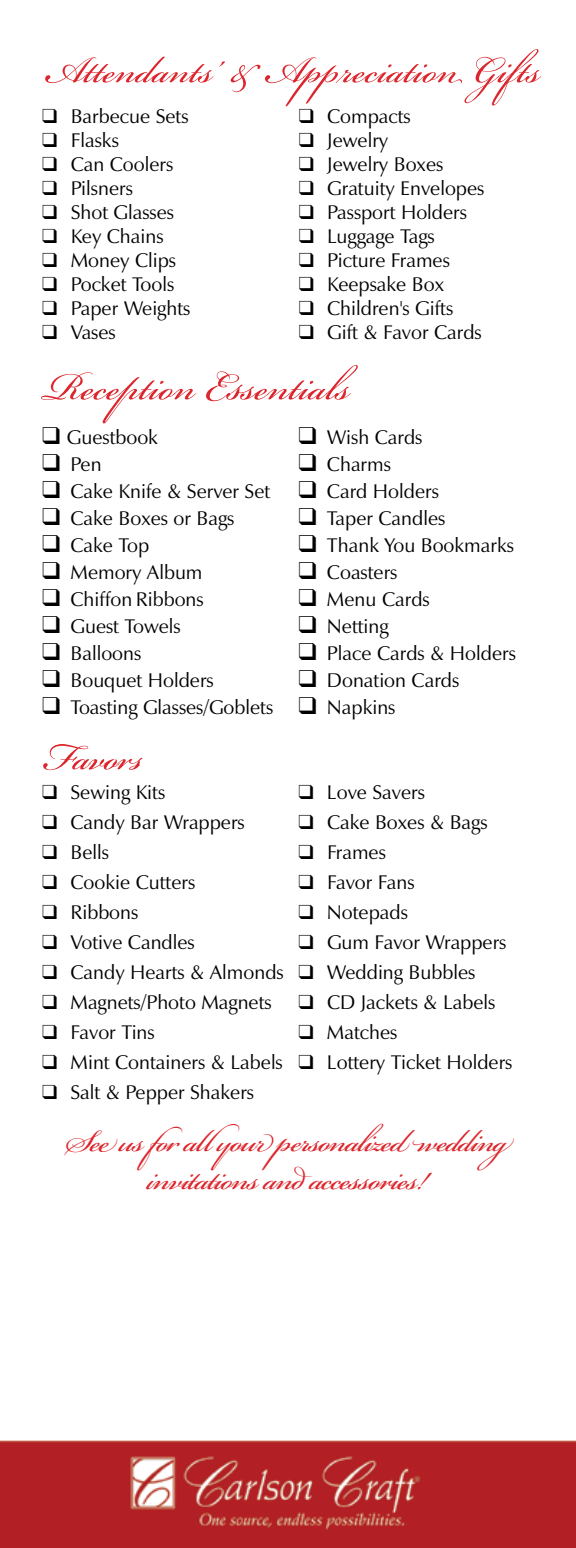
<style>
.page{position:relative;width:576px;height:1548px;background:#fff}
.page>*{position:absolute;margin:0;border:0;box-sizing:border-box;transform-origin:0 0}
.t1{font:60px "Bickham Script Pro";color:#dc252c}
.t2{font:58px "Bickham Script Pro";color:#dc252c}
.t3{font:48px/38px "Bickham Script Pro";letter-spacing:-.025em;color:#dc252c;text-align:center}
.t4{font:20px "Zapf Humanist 601 BT";color:#000}
</style>
<div class="page">
<img style="left:0;top:1440px;width:576px;height:108px">
<h2 class="t2" style="left:44px;top:28px;width:512px">Attendants’ &amp; Appreciation Gifts</h2>
<p class="t4" style="left:42px;top:103px;width:148px">❑ Barbecue Sets</p>
<p class="t4" style="left:42px;top:127px;width:78px">❑ Flasks</p>
<p class="t4" style="left:42px;top:151px;width:133px">❑ Can Coolers</p>
<p class="t4" style="left:42px;top:175px;width:92px">❑ Pilsners</p>
<p class="t4" style="left:42px;top:199px;width:133px">❑ Shot Glasses</p>
<p class="t4" style="left:42px;top:223px;width:123px">❑ Key Chains</p>
<p class="t4" style="left:42px;top:247px;width:135px">❑ Money Clips</p>
<p class="t4" style="left:42px;top:271px;width:134px">❑ Pocket Tools</p>
<p class="t4" style="left:42px;top:295px;width:150px">❑ Paper Weights</p>
<p class="t4" style="left:42px;top:319px;width:75px">❑ Vases</p>
<p class="t4" style="left:299px;top:103px;width:114px">❑ Compacts</p>
<p class="t4" style="left:299px;top:127px;width:91px">❑ Jewelry</p>
<p class="t4" style="left:299px;top:151px;width:146px">❑ Jewelry Boxes</p>
<p class="t4" style="left:299px;top:175px;width:187px">❑ Gratuity Envelopes</p>
<p class="t4" style="left:299px;top:199px;width:170px">❑ Passport Holders</p>
<p class="t4" style="left:299px;top:223px;width:138px">❑ Luggage Tags</p>
<p class="t4" style="left:299px;top:247px;width:153px">❑ Picture Frames</p>
<p class="t4" style="left:299px;top:271px;width:147px">❑ Keepsake Box</p>
<p class="t4" style="left:299px;top:295px;width:156px">❑ Children's Gifts</p>
<p class="t4" style="left:299px;top:319px;width:184px">❑ Gift &amp; Favor Cards</p>
<h1 class="t1" style="left:42px;top:343px;width:310px">Reception Essentials</h1>
<p class="t4" style="left:42px;top:425px;width:118px">❑ Guestbook</p>
<p class="t4" style="left:42px;top:452px;width:61px">❑ Pen</p>
<p class="t4" style="left:42px;top:479px;width:230px">❑ Cake Knife &amp; Server Set</p>
<p class="t4" style="left:42px;top:506px;width:194px">❑ Cake Boxes or Bags</p>
<p class="t4" style="left:42px;top:533px;width:109px">❑ Cake Top</p>
<p class="t4" style="left:42px;top:560px;width:162px">❑ Memory Album</p>
<p class="t4" style="left:42px;top:587px;width:163px">❑ Chiffon Ribbons</p>
<p class="t4" style="left:42px;top:614px;width:140px">❑ Guest Towels</p>
<p class="t4" style="left:42px;top:641px;width:101px">❑ Balloons</p>
<p class="t4" style="left:42px;top:668px;width:173px">❑ Bouquet Holders</p>
<p class="t4" style="left:42px;top:695px;width:233px">❑ Toasting Glasses/Goblets</p>
<h2 class="t2" style="left:42px;top:715px;width:104px">Favors</h2>
<p class="t4" style="left:42px;top:780px;width:125px">❑ Sewing Kits</p>
<p class="t4" style="left:42px;top:810px;width:204px">❑ Candy Bar Wrappers</p>
<p class="t4" style="left:42px;top:840px;width:68px">❑ Bells</p>
<p class="t4" style="left:42px;top:870px;width:155px">❑ Cookie Cutters</p>
<p class="t4" style="left:42px;top:900px;width:98px">❑ Ribbons</p>
<p class="t4" style="left:42px;top:930px;width:154px">❑ Votive Candles</p>
<p class="t4" style="left:42px;top:960px;width:243px">❑ Candy Hearts &amp; Almonds</p>
<p class="t4" style="left:42px;top:990px;width:231px">❑ Magnets/Photo Magnets</p>
<p class="t4" style="left:42px;top:1020px;width:114px">❑ Favor Tins</p>
<p class="t4" style="left:42px;top:1050px;width:242px">❑ Mint Containers &amp; Labels</p>
<p class="t4" style="left:42px;top:1080px;width:214px">❑ Salt &amp; Pepper Shakers</p>
<p class="t4" style="left:298px;top:425px;width:125px">❑ Wish Cards</p>
<p class="t4" style="left:298px;top:452px;width:94px">❑ Charms</p>
<p class="t4" style="left:298px;top:479px;width:142px">❑ Card Holders</p>
<p class="t4" style="left:298px;top:506px;width:148px">❑ Taper Candles</p>
<p class="t4" style="left:298px;top:533px;width:217px">❑ Thank You Bookmarks</p>
<p class="t4" style="left:298px;top:560px;width:100px">❑ Coasters</p>
<p class="t4" style="left:298px;top:587px;width:133px">❑ Menu Cards</p>
<p class="t4" style="left:298px;top:614px;width:92px">❑ Netting</p>
<p class="t4" style="left:298px;top:641px;width:219px">❑ Place Cards &amp; Holders</p>
<p class="t4" style="left:298px;top:668px;width:162px">❑ Donation Cards</p>
<p class="t4" style="left:298px;top:695px;width:98px">❑ Napkins</p>
<p class="t4" style="left:298px;top:780px;width:128px">❑ Love Savers</p>
<p class="t4" style="left:298px;top:810px;width:191px">❑ Cake Boxes &amp; Bags</p>
<p class="t4" style="left:298px;top:840px;width:89px">❑ Frames</p>
<p class="t4" style="left:298px;top:870px;width:118px">❑ Favor Fans</p>
<p class="t4" style="left:298px;top:900px;width:111px">❑ Notepads</p>
<p class="t4" style="left:298px;top:930px;width:209px">❑ Gum Favor Wrappers</p>
<p class="t4" style="left:298px;top:960px;width:178px">❑ Wedding Bubbles</p>
<p class="t4" style="left:298px;top:990px;width:198px">❑ CD Jackets &amp; Labels</p>
<p class="t4" style="left:298px;top:1020px;width:100px">❑ Matches</p>
<p class="t4" style="left:298px;top:1050px;width:215px">❑ Lottery Ticket Holders</p>
<h3 class="t3" style="left:66px;top:1116px;width:446px">See us for allyour personalized wedding invitations and accessories!</h3>
</div>
